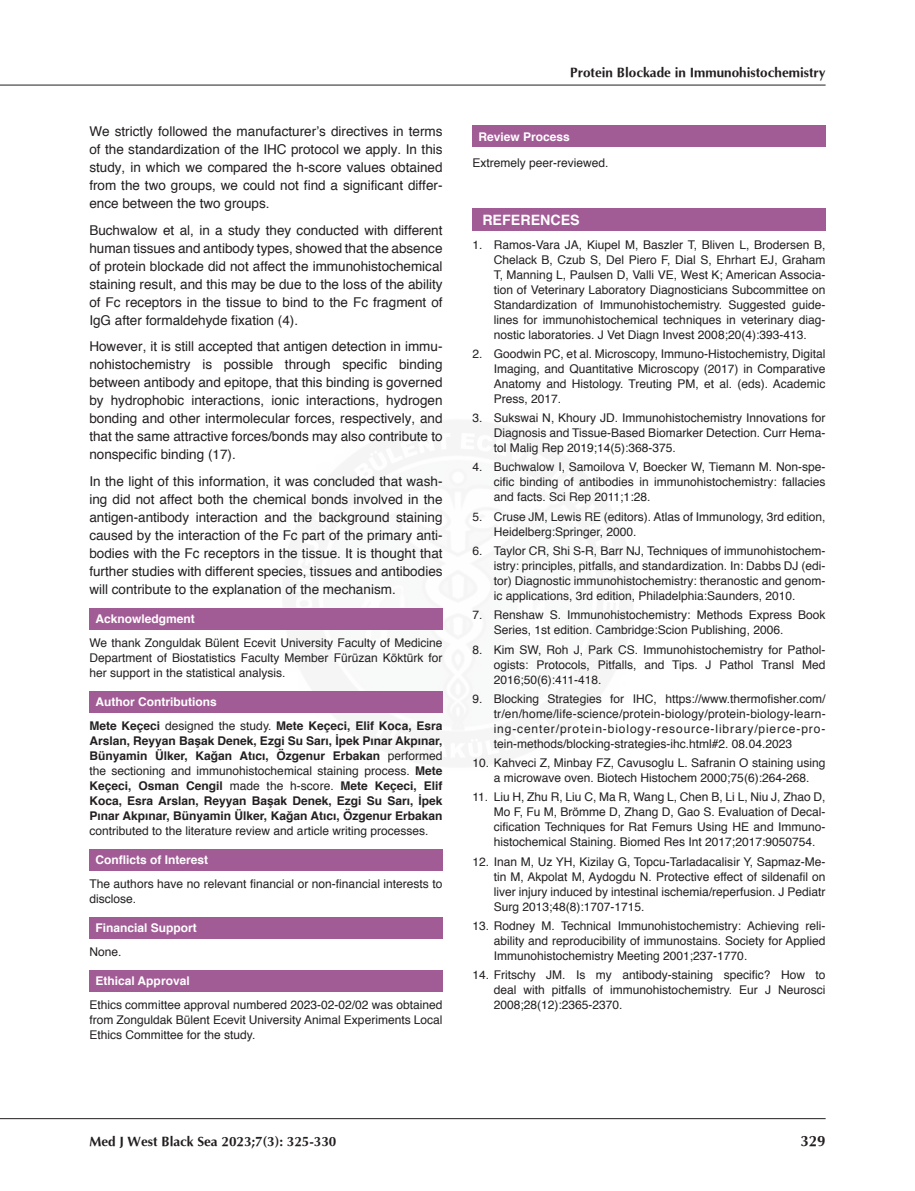
<style>
.page{position:relative;width:915px;height:1191px;background:#fff}
.page>*{position:absolute;margin:0;border:0;box-sizing:border-box;transform-origin:0 0}
.t1{font:700 15px "Optima";color:#231f20}
.t2{font:700 14.25px "Helvetica";color:#fff}
.t3{font:13.5px/18px "Helvetica";color:#231f20;text-align:justify}
.t4{font:700 13.5px "Optima";color:#231f20}
.t5{font:12px/15px "Helvetica";color:#231f20;text-align:justify}
.t6{font:700 12px/15px "Helvetica";color:#231f20}
.t7{font:700 12px "Helvetica";color:#fff}
.s1{color:#fff}
.s2{font-weight:400}
</style>
<div class="page">
<hr style="left:0;top:85px;width:825px;height:1px;background:#231f20">
<hr style="left:0;top:1118px;width:825px;height:1px;background:#231f20">
<div style="left:472px;top:126px;width:353px;height:21px;background:#a15b95"></div>
<div style="left:472px;top:208px;width:353px;height:23px;background:#a15b95"></div>
<div style="left:89px;top:608px;width:353px;height:21px;background:#a15b95"></div>
<div style="left:89px;top:691px;width:353px;height:21px;background:#a15b95"></div>
<div style="left:89px;top:849px;width:353px;height:21px;background:#a15b95"></div>
<div style="left:89px;top:917px;width:353px;height:21px;background:#a15b95"></div>
<div style="left:89px;top:970px;width:353px;height:21px;background:#a15b95"></div>
<p class="t3" style="left:89px;top:123px;width:354px">We strictly followed the manufacturer’s directives in terms of the standardization of the IHC protocol we apply. In this study, in which we compared the h-score values obtained from the two groups, we could not find a significant differ&shy;ence between the two groups.</p>
<p class="t3" style="left:89px;top:221px;width:354px">Buchwalow et al, in a study they conducted with different human tissues and antibody types, showed that the absence of protein blockade did not affect the immunohistochemical staining result, and this may be due to the loss of the ability of Fc receptors in the tissue to bind to the Fc fragment of IgG after formaldehyde fixation (4).</p>
<p class="t3" style="left:89px;top:338px;width:354px">However, it is still accepted that antigen detection in immu&shy;nohistochemistry is possible through specific binding between antibody and epitope, that this binding is governed by hydrophobic interactions, ionic interactions, hydrogen bonding and other intermolecular forces, respectively, and that the same attractive forces/bonds may also contribute to nonspecific binding (17).</p>
<p class="t3" style="left:89px;top:472px;width:354px">In the light of this information, it was concluded that wash&shy;ing did not affect both the chemical bonds involved in the antigen-antibody interaction and the background staining caused by the interaction of the Fc part of the primary anti&shy;bodies with the Fc receptors in the tissue. It is thought that further studies with different species, tissues and antibodies will contribute to the explanation of the mechanism.</p>
<p class="t7" style="left:95px;top:609px;width:101px">Acknowledgment</p>
<p class="t5" style="left:89px;top:635px;width:354px">We thank Zonguldak Bülent Ecevit University Faculty of Medicine Department of Biostatistics Faculty Member Fürüzan Köktürk for her support in the statistical analysis.</p>
<p class="t6" style="left:89px;top:690px;width:354px;line-height:23.5px;text-indent:6px"><span class="s1">Author Contributions<br></span>Mete Keçeci <span class="s2">designed the study.</span> Mete Keçeci, Elif Koca, Esra</p>
<p class="t6" style="left:89px;top:733px;width:354px;text-align:justify">Arslan, Reyyan Başak Denek, Ezgi Su Sarı, İpek Pınar Akpınar, Bünyamin Ülker, Kağan Atıcı, Özgenur Erbakan <span class="s2">performed the sectioning and immunohistochemical staining process.</span> Mete Keçeci, Osman Cengil <span class="s2">made the h-score.</span> Mete Keçeci, Elif Koca, Esra Arslan, Reyyan Başak Denek, Ezgi Su Sarı, İpek Pınar Akpınar, Bünyamin Ülker, Kağan Atıcı, Özgenur Erbakan</p>
<p class="t5" style="left:89px;top:823px;width:340px">contributed to the literature review and article writing processes.</p>
<p class="t7" style="left:95px;top:850px;width:114px">Conflicts of Interest</p>
<p class="t5" style="left:89px;top:876px;width:354px">The authors have no relevant financial or non-financial interests to disclose.</p>
<p class="t7" style="left:95px;top:918px;width:103px">Financial Support</p>
<p class="t5" style="left:89px;top:944px;width:34px">None.</p>
<p class="t7" style="left:95px;top:971px;width:96px">Ethical Approval</p>
<p class="t5" style="left:89px;top:997px;width:354px">Ethics committee approval numbered 2023-02-02/02 was obtained from Zonguldak Bülent Ecevit University Animal Experiments Local Ethics Committee for the study.</p>
<p class="t4" style="left:570px;top:64px;width:257px">Protein Blockade in Immunohistochemistry</p>
<p class="t7" style="left:478px;top:127px;width:93px">Review Process</p>
<p class="t5" style="left:472px;top:156px;width:138px">Extremely peer-reviewed.</p>
<p class="t2" style="left:482px;top:209px;width:99px">REFERENCES</p>
<p class="t5" style="left:493px;top:237px;width:333px;text-indent:-21px">1. Ramos-Vara JA, Kiupel M, Baszler T, Bliven L, Brodersen B, Chelack B, Czub S, Del Piero F, Dial S, Ehrhart EJ, Graham T, Manning L, Paulsen D, Valli VE, West K; American Associa&shy;tion of Veterinary Laboratory Diagnosticians Subcommittee on Standardization of Immunohistochemistry. Suggested guide&shy;lines for immunohistochemical techniques in veterinary diag&shy;nostic laboratories. J Vet Diagn Invest 2008;20(4):393-413.</p>
<p class="t5" style="left:493px;top:346px;width:333px;text-indent:-21px">2. Goodwin PC, et al. Microscopy, Immuno-Histochemistry, Digital Imaging, and Quantitative Microscopy (2017) in Comparative Anatomy and Histology. Treuting PM, et al. (eds). Academic Press, 2017.</p>
<p class="t5" style="left:493px;top:411px;width:333px;text-indent:-21px">3. Sukswai N, Khoury JD. Immunohistochemistry Innovations for Diagnosis and Tissue-Based Biomarker Detection. Curr Hema&shy;tol Malig Rep 2019;14(5):368-375.</p>
<p class="t5" style="left:493px;top:460px;width:333px;text-indent:-21px">4. Buchwalow I, Samoilova V, Boecker W, Tiemann M. Non-spe&shy;cific binding of antibodies in immunohistochemistry: fallacies and facts. Sci Rep 2011;1:28.</p>
<p class="t5" style="left:493px;top:509px;width:333px;text-indent:-21px">5. Cruse JM, Lewis RE (editors). Atlas of Immunology, 3rd edition,<br>Heidelberg:Springer, 2000.</p>
<p class="t5" style="left:493px;top:543px;width:333px;text-indent:-21px">6. Taylor CR, Shi S-R, Barr NJ, Techniques of immunohistochem&shy;istry: principles, pitfalls, and standardization. In: Dabbs DJ (edi&shy;tor) Diagnostic immunohistochemistry: theranostic and genom&shy;ic applications, 3rd edition, Philadelphia:Saunders, 2010.</p>
<p class="t5" style="left:493px;top:608px;width:333px;text-indent:-21px">7. Renshaw S. Immunohistochemistry: Methods Express Book<br>Series, 1st edition. Cambridge:Scion Publishing, 2006.</p>
<p class="t5" style="left:493px;top:642px;width:333px;text-indent:-21px">8. Kim SW, Roh J, Park CS. Immunohistochemistry for Pathol&shy;ogists: Protocols, Pitfalls, and Tips. J Pathol Transl Med 2016;50(6):411-418.</p>
<p class="t5" style="left:493px;top:691px;width:333px;text-indent:-21px">9. Blocking Strategies for IHC, https://www.thermofisher.com/ tr/en/home/life-science/protein-biology/protein-biology-learn&shy;ing-center/protein-biology-resource-library/pierce-pro&shy;tein-methods/blocking-strategies-ihc.html#2. 08.04.2023</p>
<p class="t5" style="left:472px;top:755px;width:354px;text-align:center">10. Kahveci Z, Minbay FZ, Cavusoglu L. Safranin O staining using a microwave oven. Biotech Histochem 2000;75(6):264-268.</p>
<p class="t5" style="left:493px;top:790px;width:333px;text-indent:-21px">11. Liu H, Zhu R, Liu C, Ma R, Wang L, Chen B, Li L, Niu J, Zhao D, Mo F, Fu M, Brömme D, Zhang D, Gao S. Evaluation of Decal&shy;cification Techniques for Rat Femurs Using HE and Immuno&shy;histochemical Staining. Biomed Res Int 2017;2017:9050754.</p>
<p class="t5" style="left:493px;top:854px;width:333px;text-indent:-21px">12. Inan M, Uz YH, Kizilay G, Topcu-Tarladacalisir Y, Sapmaz-Me&shy;tin M, Akpolat M, Aydogdu N. Protective effect of sildenafil on liver injury induced by intestinal ischemia/reperfusion. J Pediatr Surg 2013;48(8):1707-1715.</p>
<p class="t5" style="left:493px;top:918px;width:333px;text-indent:-21px">13. Rodney M. Technical Immunohistochemistry: Achieving reli&shy;ability and reproducibility of immunostains. Society for Applied Immunohistochemistry Meeting 2001;237-1770.</p>
<p class="t5" style="left:493px;top:967px;width:333px;text-indent:-21px">14. Fritschy JM. Is my antibody-staining specific? How to deal with pitfalls of immunohistochemistry. Eur J Neurosci 2008;28(12):2365-2370.</p>
<p class="t4" style="left:89px;top:1132px;width:248px">Med J West Black Sea 2023;7(3): 325-330</p>
<p class="t1" style="left:800px;top:1131px;width:27px">329</p>
</div>
